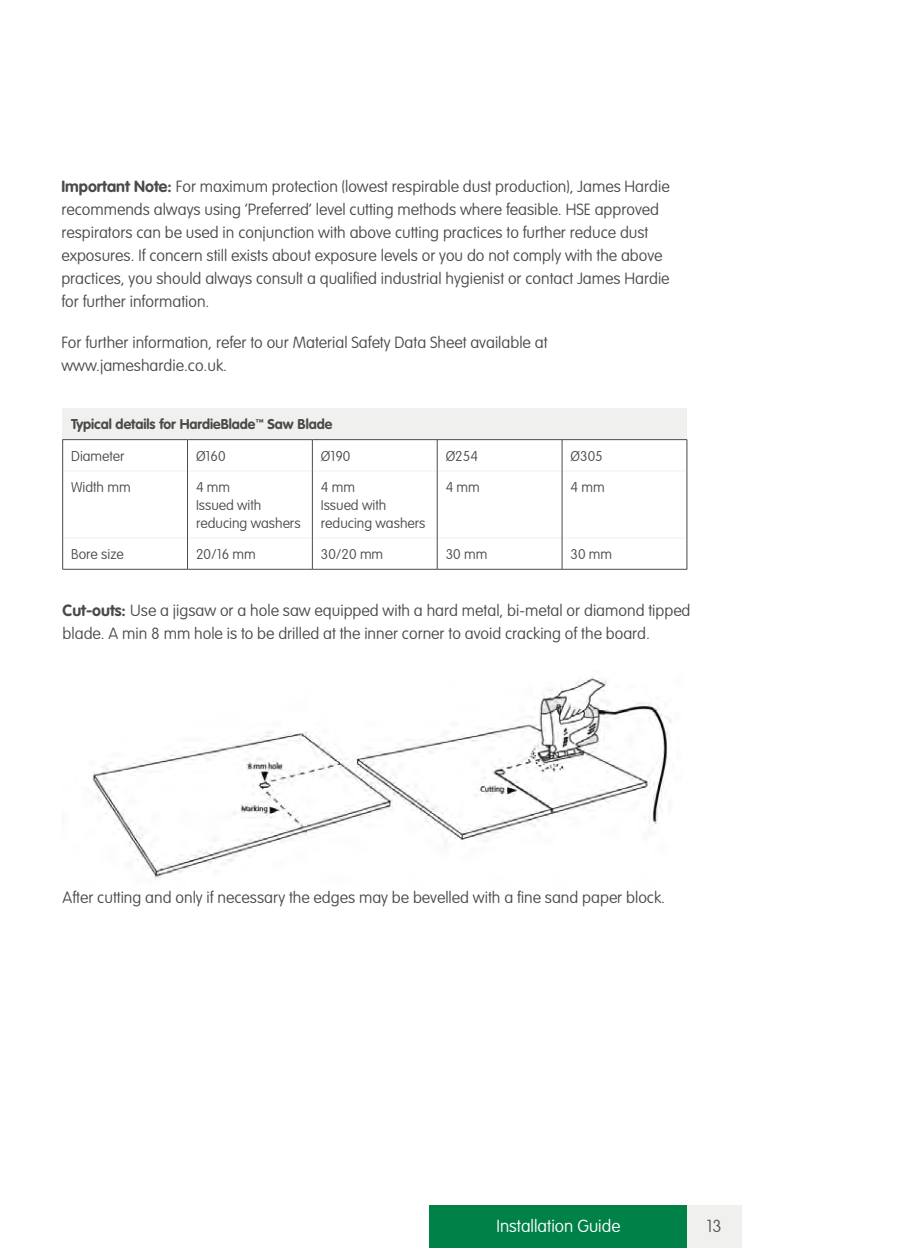
<style>
.page{position:relative;width:908px;height:1248px;background:#fff}
.page>*{position:absolute;margin:0;border:0;box-sizing:border-box;transform-origin:0 0}
.t1{font:100 17.2px "VAG Rounded Std";color:#fff}
.t2{font:100 17.2px "VAG Rounded Std";color:#575756}
.Body_copy_-_8_5pt{font:100 16px/23px "VAG Rounded Std";color:#4a4a49}
.Table_copy_-_7pt{font:100 14px/18px "VAG Rounded Std";color:#4a4a49}
.Table_copy_-_7pt-2{font:700 14px "VAG Rounded Std";color:#4a4a49}
.s1{font-weight:700}
</style>
<div class="page">
<div style="left:63px;top:408px;width:623px;height:31px;background:#f0f0ee"></div>
<hr style="left:63px;top:470px;width:124px;height:1px;background:#f0f0ee">
<hr style="left:188px;top:470px;width:124px;height:1px;background:#f0f0ee">
<hr style="left:312px;top:470px;width:125px;height:1px;background:#f0f0ee">
<hr style="left:437px;top:470px;width:124px;height:1px;background:#f0f0ee">
<hr style="left:562px;top:470px;width:124px;height:1px;background:#f0f0ee">
<hr style="left:63px;top:537px;width:124px;height:1px;background:#f0f0ee">
<hr style="left:188px;top:537px;width:124px;height:1px;background:#f0f0ee">
<hr style="left:312px;top:537px;width:125px;height:1px;background:#f0f0ee">
<hr style="left:437px;top:537px;width:124px;height:1px;background:#f0f0ee">
<hr style="left:562px;top:537px;width:124px;height:1px;background:#f0f0ee">
<hr style="left:62px;top:439px;width:125px;height:1px;background:#4a4a49">
<hr style="left:62px;top:440px;width:1px;height:31px;background:#4a4a49">
<hr style="left:187px;top:439px;width:125px;height:1px;background:#4a4a49">
<hr style="left:187px;top:440px;width:1px;height:31px;background:#4a4a49">
<hr style="left:312px;top:439px;width:125px;height:1px;background:#4a4a49">
<hr style="left:312px;top:440px;width:1px;height:31px;background:#4a4a49">
<hr style="left:437px;top:439px;width:125px;height:1px;background:#4a4a49">
<hr style="left:436px;top:440px;width:1px;height:31px;background:#4a4a49">
<hr style="left:562px;top:439px;width:124px;height:1px;background:#4a4a49">
<hr style="left:561px;top:440px;width:1px;height:31px;background:#4a4a49">
<hr style="left:686px;top:440px;width:1px;height:31px;background:#4a4a49">
<hr style="left:62px;top:471px;width:1px;height:67px;background:#4a4a49">
<hr style="left:187px;top:471px;width:1px;height:67px;background:#4a4a49">
<hr style="left:312px;top:471px;width:1px;height:67px;background:#4a4a49">
<hr style="left:436px;top:471px;width:1px;height:67px;background:#4a4a49">
<hr style="left:561px;top:471px;width:1px;height:67px;background:#4a4a49">
<hr style="left:686px;top:471px;width:1px;height:67px;background:#4a4a49">
<hr style="left:62px;top:538px;width:1px;height:31px;background:#4a4a49">
<hr style="left:187px;top:538px;width:1px;height:31px;background:#4a4a49">
<hr style="left:312px;top:538px;width:1px;height:31px;background:#4a4a49">
<hr style="left:436px;top:538px;width:1px;height:31px;background:#4a4a49">
<hr style="left:561px;top:538px;width:1px;height:31px;background:#4a4a49">
<hr style="left:686px;top:538px;width:1px;height:31px;background:#4a4a49">
<hr style="left:62px;top:569px;width:125px;height:1px;background:#4a4a49">
<hr style="left:187px;top:569px;width:125px;height:1px;background:#4a4a49">
<hr style="left:312px;top:569px;width:125px;height:1px;background:#4a4a49">
<hr style="left:437px;top:569px;width:125px;height:1px;background:#4a4a49">
<hr style="left:562px;top:569px;width:124px;height:1px;background:#4a4a49">
<img style="left:92px;top:676px;width:579px;height:204px">
<div style="left:686px;top:1205px;width:55px;height:42px;background:#f0f0ee"></div>
<div style="left:429px;top:1205px;width:257px;height:42px;background:#008148"></div>
<p class="Body_copy_-_8_5pt" style="left:61px;top:176px;width:609px"><span class="s1">Important Note:</span> For maximum protection (lowest respirable dust production), James Hardie recommends always using ’Preferred’ level cutting methods where feasible. HSE approved respirators can be used in conjunction with above cutting practices to further reduce dust exposures. If concern still exists about exposure levels or you do not comply with the above practices, you should always consult a qualified industrial hygienist or contact James Hardie for further information.</p>
<p class="Body_copy_-_8_5pt" style="left:61px;top:331px;width:487px">For further information, refer to our Material Safety Data Sheet available at www.jameshardie.co.uk.</p>
<p class="Table_copy_-_7pt-2" style="left:71px;top:416px;width:262px">Typical details for HardieBlade<sup>™</sup> Saw Blade</p>
<p class="Table_copy_-_7pt" style="left:71px;top:447px;width:55px">Diameter</p>
<p class="Table_copy_-_7pt" style="left:196px;top:447px;width:31px">Ø160</p>
<p class="Table_copy_-_7pt" style="left:321px;top:447px;width:31px">Ø190</p>
<p class="Table_copy_-_7pt" style="left:445px;top:447px;width:34px">Ø254</p>
<p class="Table_copy_-_7pt" style="left:570px;top:447px;width:34px">Ø305</p>
<p class="Table_copy_-_7pt" style="left:71px;top:478px;width:61px">Width mm</p>
<p class="Table_copy_-_7pt" style="left:196px;top:478px;width:36px">4 mm</p>
<p class="Table_copy_-_7pt" style="left:196px;top:496px;width:106px">Issued with reducing washers</p>
<p class="Table_copy_-_7pt" style="left:321px;top:478px;width:36px">4 mm</p>
<p class="Table_copy_-_7pt" style="left:321px;top:496px;width:106px">Issued with reducing washers</p>
<p class="Table_copy_-_7pt" style="left:445px;top:478px;width:36px">4 mm</p>
<p class="Table_copy_-_7pt" style="left:570px;top:478px;width:36px">4 mm</p>
<p class="Table_copy_-_7pt" style="left:71px;top:545px;width:54px">Bore size</p>
<p class="Table_copy_-_7pt" style="left:196px;top:545px;width:61px">20/16 mm</p>
<p class="Table_copy_-_7pt" style="left:321px;top:545px;width:64px">30/20 mm</p>
<p class="Table_copy_-_7pt" style="left:445px;top:545px;width:43px">30 mm</p>
<p class="Table_copy_-_7pt" style="left:570px;top:545px;width:43px">30 mm</p>
<p class="Body_copy_-_8_5pt" style="left:63px;top:599px;width:629px"><span class="s1">Cut-outs:</span> Use a jigsaw or a hole saw equipped with a hard metal, bi-metal or diamond tipped blade. A min 8 mm hole is to be drilled at the inner corner to avoid cracking of the board.</p>
<p class="Body_copy_-_8_5pt" style="left:63px;top:886px;width:603px">After cutting and only if necessary the edges may be bevelled with a fine sand paper block.</p>
<p class="t1" style="left:496px;top:1215px;width:125px">Installation Guide</p>
<p class="t2" style="left:706px;top:1215px;width:17px">13</p>
</div>
